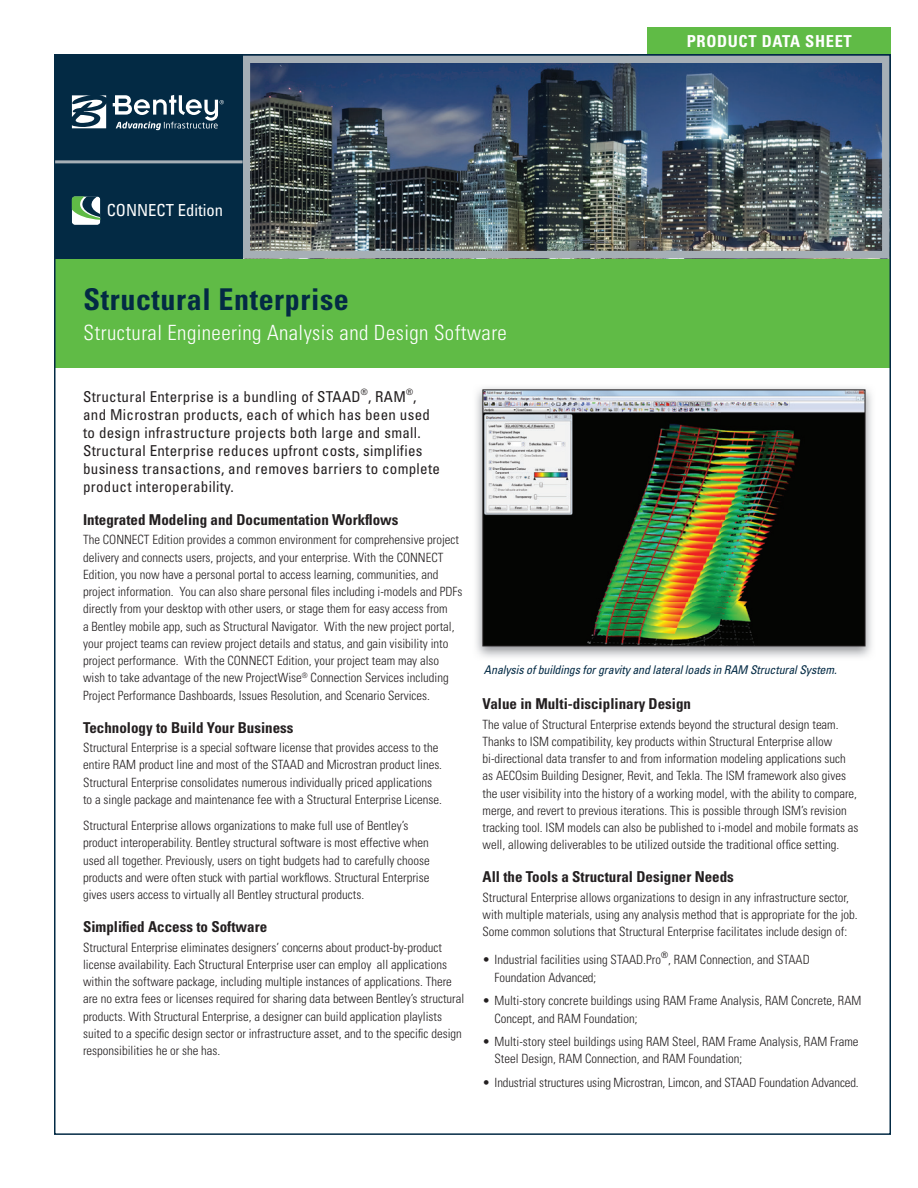
<style>
.page{position:relative;width:918px;height:1188px;background:#fff}
.page>*{position:absolute;margin:0;border:0;box-sizing:border-box;transform-origin:0 0}
.t1{font:700 condensed 30px "Univers";letter-spacing:.02em;color:#032a44}
.t2{font:300 condensed 21px "Univers";letter-spacing:.02em;color:#fff}
.t3{font:condensed 16.65px "Univers";color:#fff}
.t4{font:700 condensed 16.5px "Univers";letter-spacing:.04em;color:#fff}
.t5{font:condensed 15px/18px "Univers";letter-spacing:.02em;color:#231f20}
.t6{font:700 condensed 15px "Univers";color:#231f20}
.t7{font:300 condensed 12.75px/17.2px "Univers";color:#231f20}
.t8{font:italic condensed 12px "Univers";letter-spacing:-.01em;color:#032a44}
.t9{font:condensed 8.7px "Univers";color:#231f20}
</style>
<div class="page">
<div style="left:648px;top:27px;width:243px;height:27px;background:#60bb46"></div>
<div style="left:55px;top:258px;width:836px;height:110px;background:#60bb46"></div>
<img style="left:252px;top:65px;width:629px;height:184px">
<div style="left:243px;top:56px;width:647px;height:202px;border:8px solid #a6afb6"></div>
<img style="left:476px;top:387px;width:396px;height:271px">
<img style="left:482px;top:389px;width:384px;height:258px">
<div style="left:55px;top:55px;width:188px;height:105px;background:#032a44"></div>
<div style="left:55px;top:161px;width:188px;height:97px;background:#032a44"></div>
<hr style="left:55px;top:160px;width:188px;height:3px;background:#a6afb6">
<svg style="left:72px;top:196px;width:28px;height:29px"></svg>
<svg style="left:72px;top:95px;width:34px;height:33px"></svg>
<svg style="left:113px;top:95px;width:111px;height:35px"></svg>
<h3 class="t3" style="left:107px;top:200px;width:118px">CONNECT Edition</h3>
<h1 class="t1" style="left:84px;top:281px;width:267px">Structural Enterprise</h1>
<h2 class="t2" style="left:84px;top:320px;width:425px">Structural Engineering Analysis and Design Software</h2>
<p class="t4" style="left:687px;top:31px;width:167px">PRODUCT DATA SHEET</p>
<p class="t5" style="left:83px;top:387px;width:358px">Structural Enterprise is a bundling of STAAD<sup>®</sup>, RAM<sup>®</sup>, and Microstran products, each of which has been used to design infrastructure projects both large and small.<br>Structural Enterprise reduces upfront costs, simplifies business transactions, and removes barriers to complete product interoperability.</p>
<p class="t6" style="left:83px;top:510px;width:317px">Integrated Modeling and Documentation Workflows</p>
<p class="t7" style="left:83px;top:531px;width:381px">The CONNECT Edition provides a common environment for comprehensive project delivery and connects users, projects, and your enterprise. With the CONNECT Edition, you now have a personal portal to access learning, communities, and project information. You can also share personal files including i-models and PDFs directly from your desktop with other users, or stage them for easy access from<br>a Bentley mobile app, such as Structural Navigator. With the new project portal, your project teams can review project details and status, and gain visibility into project performance. With the CONNECT Edition, your project team may also wish to take advantage of the new ProjectWise<sup>®</sup> Connection Services including Project Performance Dashboards, Issues Resolution, and Scenario Services.</p>
<p class="t6" style="left:83px;top:718px;width:212px">Technology to Build Your Business</p>
<p class="t7" style="left:83px;top:739px;width:361px">Structural Enterprise is a special software license that provides access to the entire RAM product line and most of the STAAD and Microstran product lines.<br>Structural Enterprise consolidates numerous individually priced applications to a single package and maintenance fee with a Structural Enterprise License.</p>
<p class="t7" style="left:83px;top:817px;width:348px">Structural Enterprise allows organizations to make full use of Bentley’s product interoperability. Bentley structural software is most effective when used all together. Previously, users on tight budgets had to carefully choose products and were often stuck with partial workflows. Structural Enterprise gives users access to virtually all Bentley structural products.</p>
<p class="t6" style="left:83px;top:918px;width:186px">Simplified Access to Software</p>
<p class="t7" style="left:83px;top:939px;width:383px">Structural Enterprise eliminates designers’ concerns about product-by-product license availability. Each Structural Enterprise user can employ all applications within the software package, including multiple instances of applications. There are no extra fees or licenses required for sharing data between Bentley’s structural products. With Structural Enterprise, a designer can build application playlists suited to a specific design sector or infrastructure asset, and to the specific design responsibilities he or she has.</p>
<p class="t8" style="left:484px;top:662px;width:354px">Analysis of buildings for gravity and lateral loads in RAM Structural System.</p>
<p class="t6" style="left:483px;top:695px;width:210px">Value in Multi-disciplinary Design</p>
<p class="t7" style="left:483px;top:716px;width:377px">The value of Structural Enterprise extends beyond the structural design team.<br>Thanks to ISM compatibility, key products within Structural Enterprise allow bi-directional data transfer to and from information modeling applications such as AECOsim Building Designer, Revit, and Tekla. The ISM framework also gives the user visibility into the history of a working model, with the ability to compare, merge, and revert to previous iterations. This is possible through ISM’s revision tracking tool. ISM models can also be published to i-model and mobile formats as well, allowing deliverables to be utilized outside the traditional office setting.</p>
<p class="t6" style="left:483px;top:868px;width:253px">All the Tools a Structural Designer Needs</p>
<p class="t7" style="left:483px;top:889px;width:377px">Structural Enterprise allows organizations to design in any infrastructure sector, with multiple materials, using any analysis method that is appropriate for the job.<br>Some common solutions that Structural Enterprise facilitates include design of:</p>
<p class="t7" style="left:483px;top:951px;width:180px">• Industrial facilities using STAAD.Pro</p>
<p class="t9" style="left:661px;top:949px;width:8px">®</p>
<p class="t7" style="left:668px;top:951px;width:143px">, RAM Connection, and STAAD</p>
<p class="t7" style="left:495px;top:969px;width:103px">Foundation Advanced;</p>
<p class="t7" style="left:495px;top:992px;width:368px;text-indent:-12px">• Multi-story concrete buildings using RAM Frame Analysis, RAM Concrete, RAM<br>Concept, and RAM Foundation;</p>
<p class="t7" style="left:495px;top:1033px;width:365px;text-indent:-12px">• Multi-story steel buildings using RAM Steel, RAM Frame Analysis, RAM Frame<br>Steel Design, RAM Connection, and RAM Foundation;</p>
<p class="t7" style="left:483px;top:1074px;width:378px">• Industrial structures using Microstran, Limcon, and STAAD Foundation Advanced.</p>
</div>
